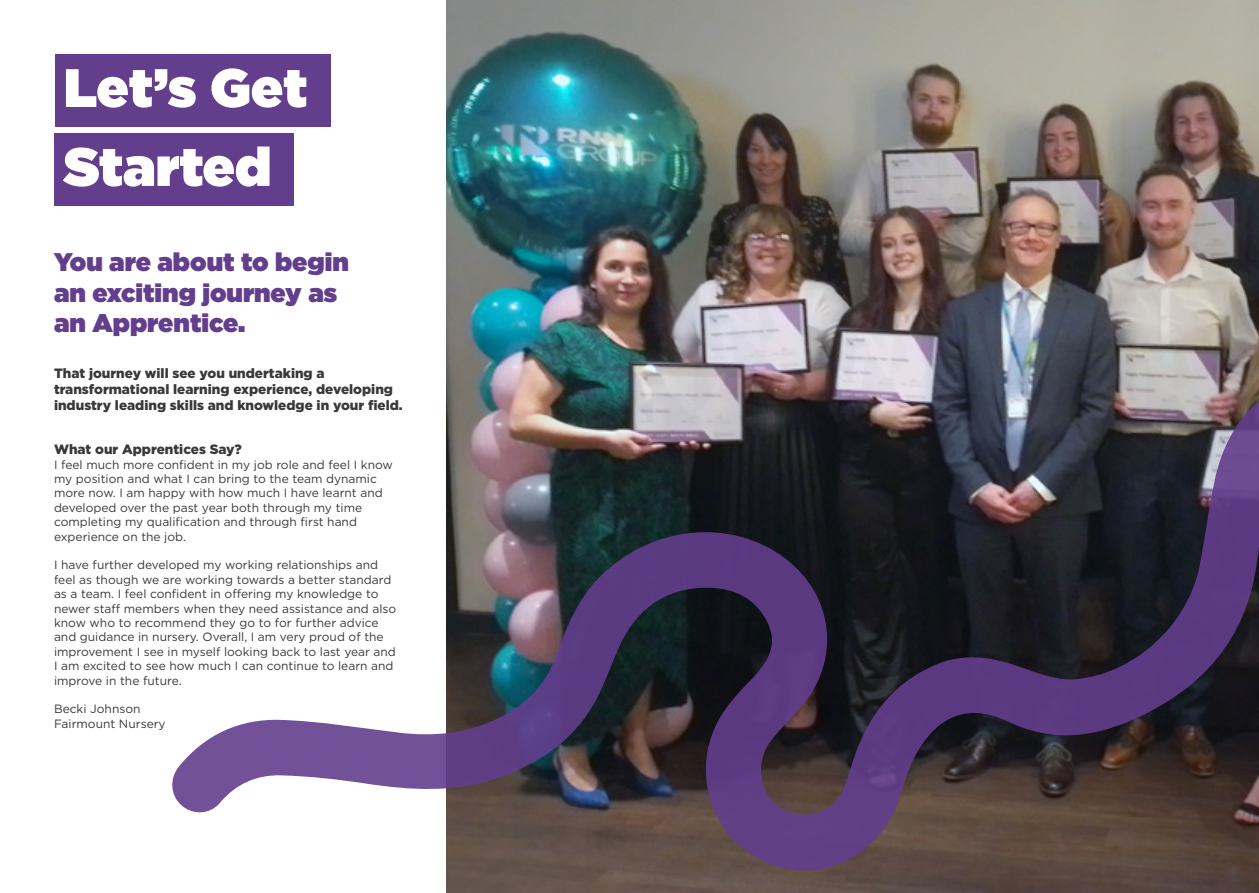
<style>
.page{position:relative;width:1259px;height:893px;background:#fff}
.page>*{position:absolute;margin:0;border:0;box-sizing:border-box;transform-origin:0 0}
.t1{font:900 54px/78.9px "Gotham";color:#fff}
.t2{font:900 25.5px/30.6px "Gotham";color:#633e8d}
.t3{font:900 13.5px/16.2px "Gotham";color:#3a3938}
.t4{font:12px/14.4px "Gotham";color:#3a3938}
</style>
<div class="page">
<img style="left:446px;top:0;width:813px;height:893px">
<div style="left:55px;top:54px;width:275px;height:73px;background:#633e8d"></div>
<div style="left:54px;top:133px;width:239px;height:73px;background:#633e8d"></div>
<img style="left:172px;top:237px;width:1087px;height:645px">
<h1 class="t1" style="left:64px;top:48px;width:245px">Let’s Get<br>Started</h1>
<h2 class="t2" style="left:54px;top:247px;width:296px">You are about to begin an exciting journey as an Apprentice.</h2>
<p class="t3" style="left:54px;top:364px;width:350px">That journey will see you undertaking a transformational learning experience, developing industry leading skills and knowledge in your field.</p>
<p class="t3" style="left:54px;top:441px;width:189px">What our Apprentices Say?</p>
<p class="t4" style="left:54px;top:457px;width:340px">I feel much more confident in my job role and feel I know my position and what I can bring to the team dynamic more now. I am happy with how much I have learnt and developed over the past year both through my time completing my qualification and through first hand experience on the job.</p>
<p class="t4" style="left:54px;top:558px;width:344px">I have further developed my working relationships and feel as though we are working towards a better standard as a team. I feel confident in offering my knowledge to newer staff members when they need assistance and also know who to recommend they go to for further advice and guidance in nursery. Overall, I am very proud of the improvement I see in myself looking back to last year and I am excited to see how much I can continue to learn and improve in the future.</p>
<p class="t4" style="left:54px;top:702px;width:113px">Becki Johnson<br>Fairmount Nursery</p>
</div>
